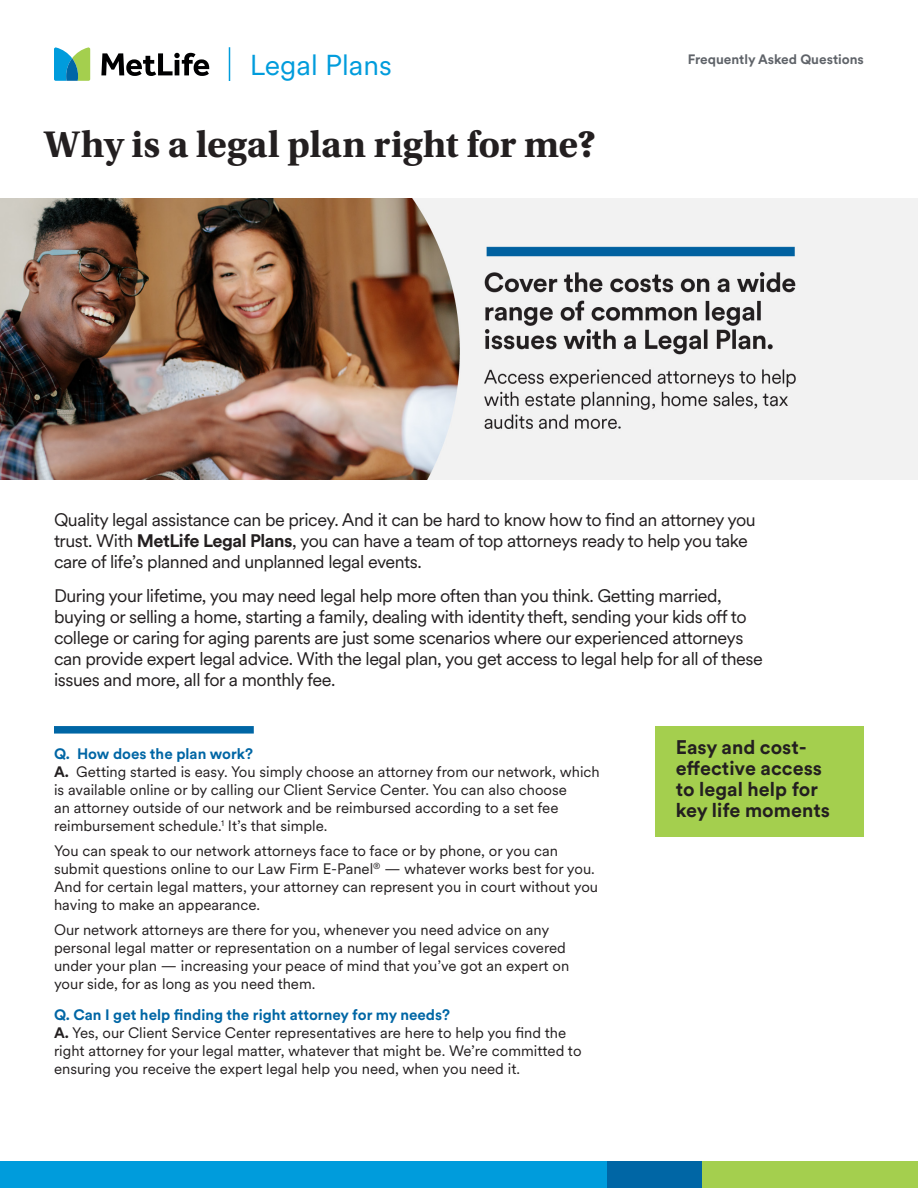
<style>
.page{position:relative;width:918px;height:1188px;background:#fff}
.page>*{position:absolute;margin:0;border:0;box-sizing:border-box;transform-origin:0 0}
.Headline{font:700 39px "Utopia Std";color:#231f20}
.NEW_EYEBROW{font:28.5px "Met Life Circular";color:#009cdc}
.t1{font:700 19.5px/21px "Met Life Circular";color:#231f20}
.t2{font:18px/21px "Met Life Circular";letter-spacing:-.025em;color:#231f20}
.t3{font:15px/18px "Met Life Circular";color:#231f20}
.t4{font:700 15px "Met Life Circular";color:#0066a5}
.t5{font:700 13.5px "Met Life Circular";color:#5f6369}
.s1{font-weight:700}
</style>
<div class="page">
<div style="left:0;top:1161px;width:608px;height:27px;background:#009cdc"></div>
<div style="left:608px;top:1161px;width:94px;height:27px;background:#0066a5"></div>
<div style="left:702px;top:1161px;width:216px;height:27px;background:#a4cf4e"></div>
<img style="left:0;top:199px;width:918px;height:281px">
<div style="left:656px;top:726px;width:208px;height:110px;background:#a4cf4e"></div>
<svg style="left:101px;top:53px;width:108px;height:23px"></svg>
<svg style="left:54px;top:47px;width:36px;height:34px"></svg>
<hr style="left:229px;top:47px;width:1px;height:34px;background:#009cdc">
<div style="left:54px;top:726px;width:200px;height:8px;background:#0066a5"></div>
<p class="NEW_EYEBROW" style="left:250px;top:46px;width:144px">Legal Plans</p>
<p class="t5" style="left:688px;top:50px;width:178px">Frequently Asked Questions</p>
<p class="Headline" style="left:44px;top:122px;width:554px">Why is a legal plan right for me?</p>
<p class="t2" style="left:54px;top:508px;width:703px">Quality legal assistance can be pricey. And it can be hard to know how to find an attorney you trust. With <span class="s1">MetLife Legal Plans</span>, you can have a team of top attorneys ready to help you take care of life’s planned and unplanned legal events.</p>
<p class="t2" style="left:54px;top:585px;width:710px">During your lifetime, you may need legal help more often than you think. Getting married, buying or selling a home, starting a family, dealing with identity theft, sending your kids off to college or caring for aging parents are just some scenarios where our experienced attorneys can provide expert legal advice. With the legal plan, you get access to legal help for all of these issues and more, all for a monthly fee.</p>
<p class="t4" style="left:54px;top:743px;width:201px">Q. How does the plan work?</p>
<p class="t3" style="left:54px;top:762px;width:547px"><span class="s1">A.</span> Getting started is easy. You simply choose an attorney from our network, which is available online or by calling our Client Service Center. You can also choose<br>an attorney outside of our network and be reimbursed according to a set fee reimbursement schedule.<sup>1</sup> It’s that simple.</p>
<p class="t3" style="left:54px;top:841px;width:546px">You can speak to our network attorneys face to face or by phone, or you can submit questions online to our Law Firm E-Panel<sup>®</sup> — whatever works best for you.<br>And for certain legal matters, your attorney can represent you in court without you having to make an appearance.</p>
<p class="t3" style="left:54px;top:920px;width:517px">Our network attorneys are there for you, whenever you need advice on any personal legal matter or representation on a number of legal services covered under your plan — increasing your peace of mind that you’ve got an expert on your side, for as long as you need them.</p>
<p class="t4" style="left:54px;top:1004px;width:397px">Q. Can I get help finding the right attorney for my needs?</p>
<p class="t3" style="left:54px;top:1023px;width:529px"><span class="s1">A.</span> Yes, our Client Service Center representatives are here to help you find the right attorney for your legal matter, whatever that might be. We’re committed to ensuring you receive the expert legal help you need, when you need it.</p>
<p class="t1" style="left:676px;top:736px;width:156px">Easy and cost&shy;effective access to legal help for key life moments</p>
</div>
